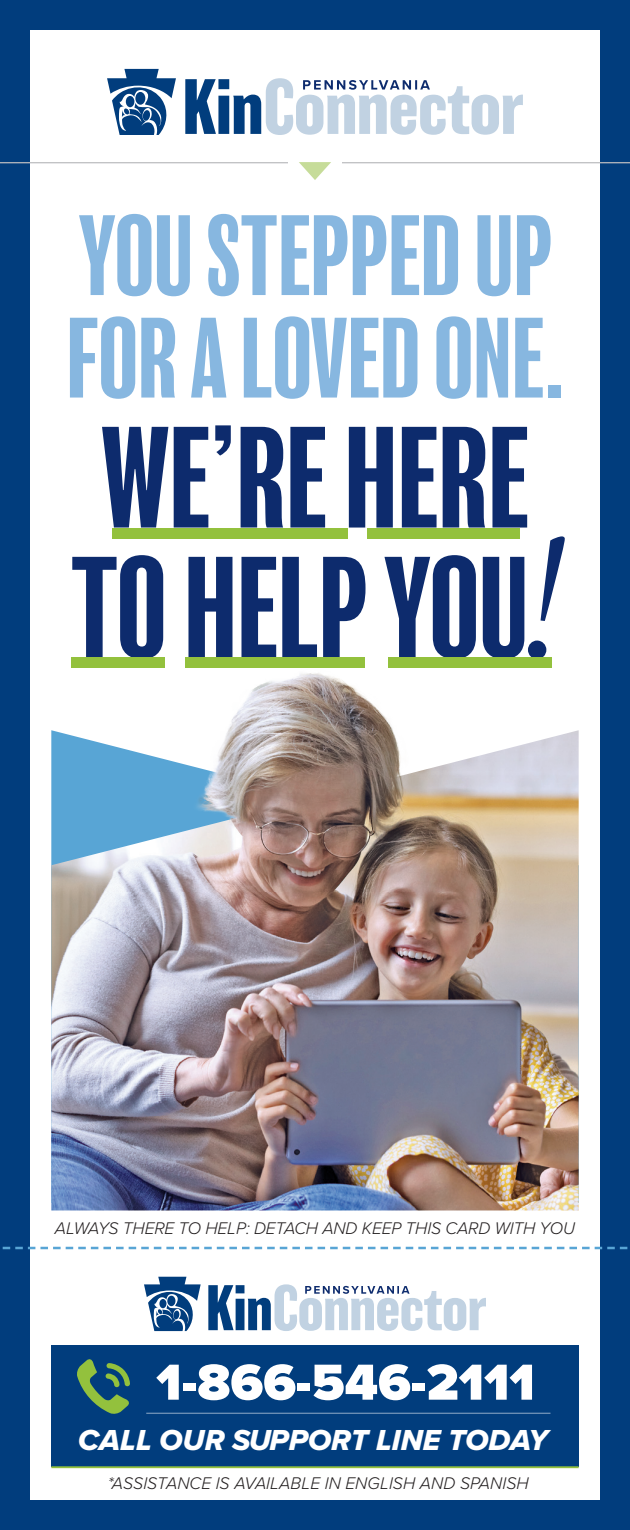
<style>
.page{position:relative;width:630px;height:1530px;background:#013d7d}
.page>*{position:absolute;margin:0;border:0;box-sizing:border-box;transform-origin:0 0}
.t1{font:condensed 132.5px/130px "Balboa";color:#0d2b6d}
.t2{font:condensed 105px/102.5px "Balboa";color:#87b7e0}
.t3{font:900 52.5px "Proxima Nova";color:#fff}
.t4{font:30px "Proxima Nova Extrabld It";color:#fff}
.t5{font:italic 300 17.5px "Proxima Nova";letter-spacing:-.01em;color:#231f20}
.s1{font-family:"Grafolita Script";font-weight:500;font-stretch:normal;font-size:157.5px}
</style>
<div class="page">
<div style="left:30px;top:30px;width:570px;height:1470px;background:#fff"></div>
<svg style="left:107px;top:69px;width:69px;height:66px"></svg>
<div style="left:135px;top:92px;width:10px;height:13px;background:#013d7d;border-radius:50%"></div>
<svg style="left:185px;top:78px;width:338px;height:57px"></svg>
<svg style="left:144px;top:1277px;width:57px;height:54px"></svg>
<svg style="left:173px;top:1310px;width:7px;height:10px"></svg>
<div style="left:167px;top:1296px;width:8px;height:10px;background:#013d7d;border-radius:50%"></div>
<svg style="left:208px;top:1284px;width:278px;height:47px"></svg>
<div style="left:112px;top:528px;width:236px;height:10px;background:#93c13d"></div>
<div style="left:72px;top:658px;width:93px;height:10px;background:#93c13d"></div>
<div style="left:367px;top:528px;width:153px;height:10px;background:#93c13d"></div>
<div style="left:51px;top:1345px;width:528px;height:122px;background:#013d7d"></div>
<svg style="left:77px;top:1359px;width:53px;height:55px"></svg>
<hr style="left:0;top:162px;width:288px;height:1px;background:#bcbdc0">
<hr style="left:342px;top:162px;width:288px;height:1px;background:#bcbdc0">
<svg style="left:299px;top:162px;width:32px;height:18px"></svg>
<img style="left:51px;top:730px;width:528px;height:480px">
<hr style="left:146px;top:1413px;width:404px;height:1px;background:#fff">
<svg style="left:2px;top:1247px;width:626px;height:2px"></svg>
<hr style="left:51px;top:1466px;width:528px;height:2px;background:#93c13d">
<img style="left:103px;top:657px;width:471px;height:235px">
<p class="t2" style="left:66px;top:208px;width:499px">YOU STEPPED UP<br>FOR A LOVED ONE.</p>
<p class="t1" style="left:71px;top:417px;width:490px">WE’RE HERE<br>TO HELP YOU<span class="s1">!</span></p>
<p class="t5" style="left:55px;top:1216px;width:522px">ALWAYS THERE TO HELP: DETACH AND KEEP THIS CARD WITH YOU</p>
<p class="t3" style="left:156px;top:1343px;width:380px">1-866-546-2111</p>
<p class="t4" style="left:78px;top:1417px;width:472px">CALL OUR SUPPORT LINE TODAY</p>
<p class="t5" style="left:108px;top:1470px;width:422px">*ASSISTANCE IS AVAILABLE IN ENGLISH AND SPANISH</p>
</div>
